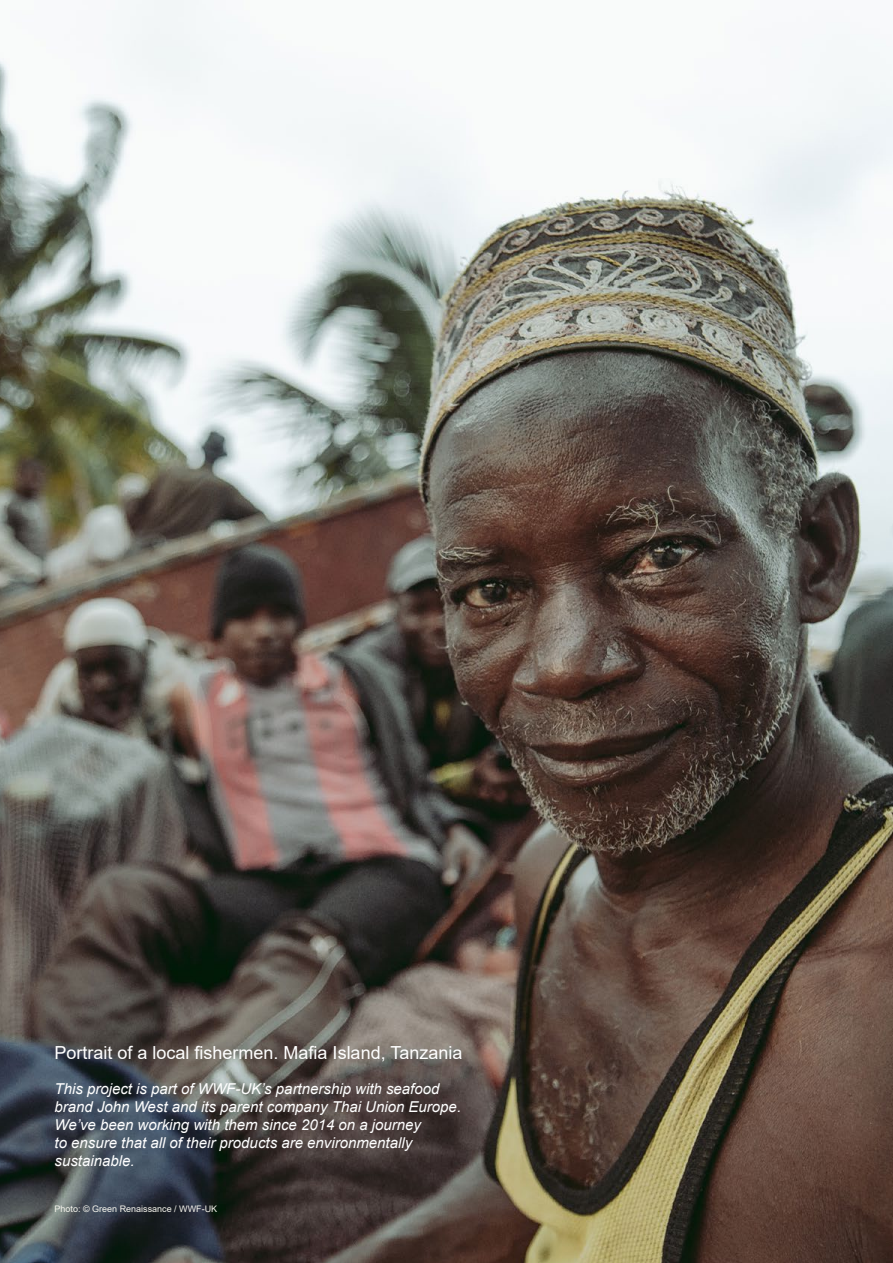
<style>
.page{position:relative;width:893px;height:1263px;background:#fff}
.page>*{position:absolute;margin:0;border:0;box-sizing:border-box;transform-origin:0 0}
.t1{font:18px "Arial";color:#fff}
.t2{font:italic 15px/18px "Arial";color:#fff}
.t3{font:9px "Arial";color:#f6f5ed}
</style>
<div class="page">
<img style="left:0;top:0;width:893px;height:1263px">
<p class="t1" style="left:55px;top:1040px;width:409px">Portrait of a local fishermen. Mafia Island, Tanzania</p>
<p class="t2" style="left:55px;top:1080px;width:408px">This project is part of WWF-UK’s partnership with seafood brand John West and its parent company Thai Union Europe.<br>We’ve been working with them since 2014 on a journey<br>to ensure that all of their products are environmentally sustainable.</p>
<p class="t3" style="left:55px;top:1202px;width:164px">Photo: © Green Renaissance / WWF-UK</p>
</div>
